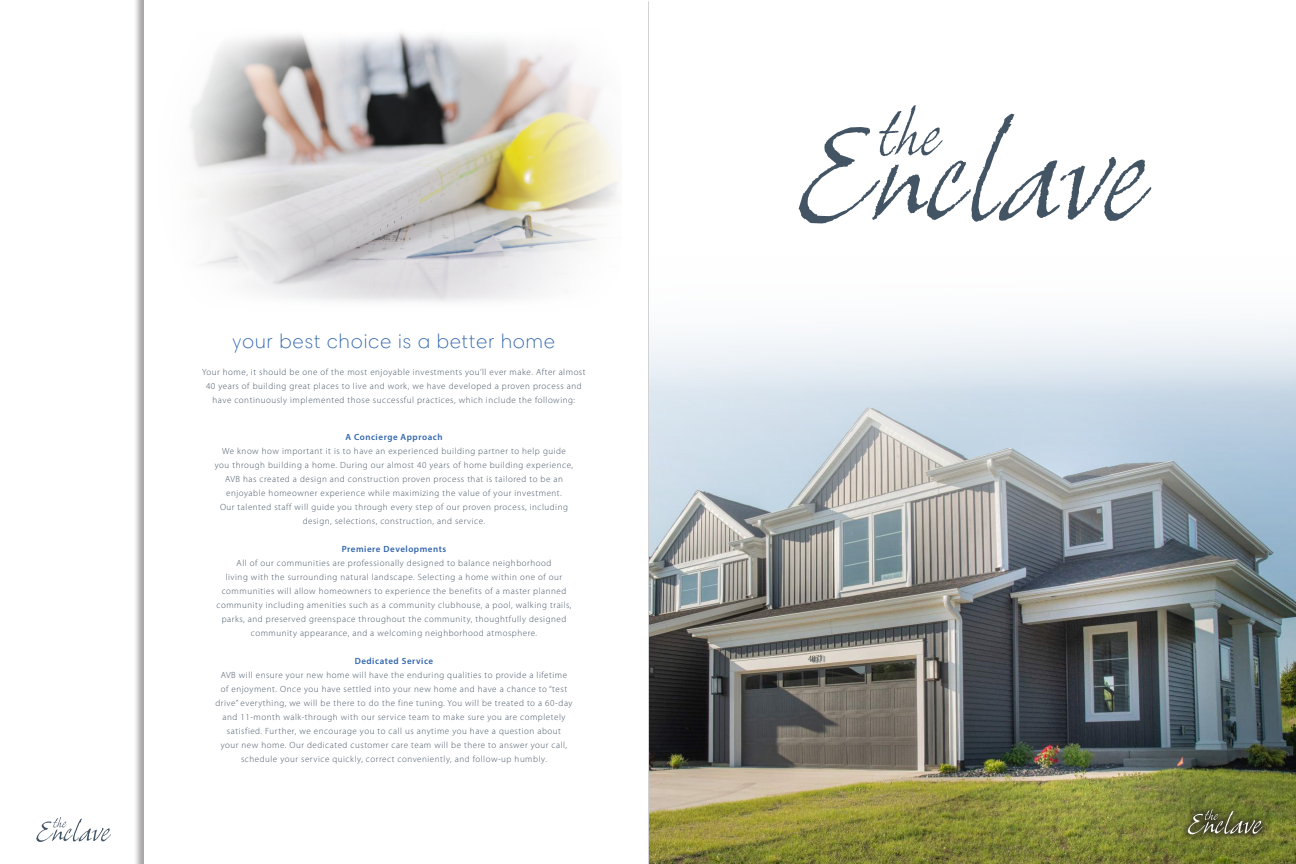
<style>
.page{position:relative;width:1296px;height:864px;background:#fff}
.page>*{position:absolute;margin:0;border:0;box-sizing:border-box;transform-origin:0 0}
.t1{font:300 20px "Harmonia Sans Std";letter-spacing:.06em;color:#3064ad}
.t2{font:300 9px/14px "Myriad Pro";letter-spacing:.06em;color:#435464;text-align:center}
.t3{font:600 9px "Myriad Pro";letter-spacing:.06em;color:#3064ad}
</style>
<div class="page">
<svg style="left:36px;top:817px;width:75px;height:25px"></svg>
<img style="left:649px;top:395px;width:647px;height:469px">
<svg style="left:649px;top:187px;width:647px;height:208px"></svg>
<hr style="left:648px;top:1px;width:1px;height:863px;background:#d1d2d4">
<div style="left:133px;top:0;width:515px;height:864px;background:#231f20;opacity:.4"></div>
<div style="left:144px;top:0;width:504px;height:864px;background:#fff"></div>
<img style="left:189px;top:32px;width:432px;height:270px">
<svg style="left:799px;top:105px;width:352px;height:118px"></svg>
<div style="left:1180px;top:801px;width:91px;height:42px;background:#231f20;opacity:.75"></div>
<svg style="left:1188px;top:809px;width:75px;height:25px;background:#6c7049"></svg>
<h1 class="t1" style="left:233px;top:330px;width:323px">your best choice is a better home</h1>
<p class="t2" style="left:202px;top:365px;width:385px">Your home, it should be one of the most enjoyable investments you’ll ever make. After almost<br>40 years of building great places to live and work, we have developed a proven process and have continuously implemented those successful practices, which include the following:</p>
<p class="t3" style="left:345px;top:431px;width:99px">A Concierge Approach</p>
<p class="t2" style="left:215px;top:443px;width:360px">We know how important it is to have an experienced building partner to help guide you through building a home. During our almost 40 years of home building experience, AVB has created a design and construction proven process that is tailored to be an enjoyable homeowner experience while maximizing the value of your investment.<br>Our talented staff will guide you through every step of our proven process, including design, selections, construction, and service.</p>
<p class="t3" style="left:342px;top:543px;width:106px">Premiere Developments</p>
<p class="t2" style="left:216px;top:555px;width:357px">All of our communities are professionally designed to balance neighborhood<br>living with the surrounding natural landscape. Selecting a home within one of our communities will allow homeowners to experience the benefits of a master planned community including amenities such as a community clubhouse, a pool, walking trails, parks, and preserved greenspace throughout the community, thoughtfully designed community appearance, and a welcoming neighborhood atmosphere.</p>
<p class="t3" style="left:355px;top:655px;width:80px">Dedicated Service</p>
<p class="t2" style="left:215px;top:667px;width:359px">AVB will ensure your new home will have the enduring qualities to provide a lifetime<br>of enjoyment. Once you have settled into your new home and have a chance to “test drive” everything, we will be there to do the fine tuning. You will be treated to a 60-day and 11-month walk-through with our service team to make sure you are completely satisfied. Further, we encourage you to call us anytime you have a question about<br>your new home. Our dedicated customer care team will be there to answer your call, schedule your service quickly, correct conveniently, and follow-up humbly.</p>
</div>
